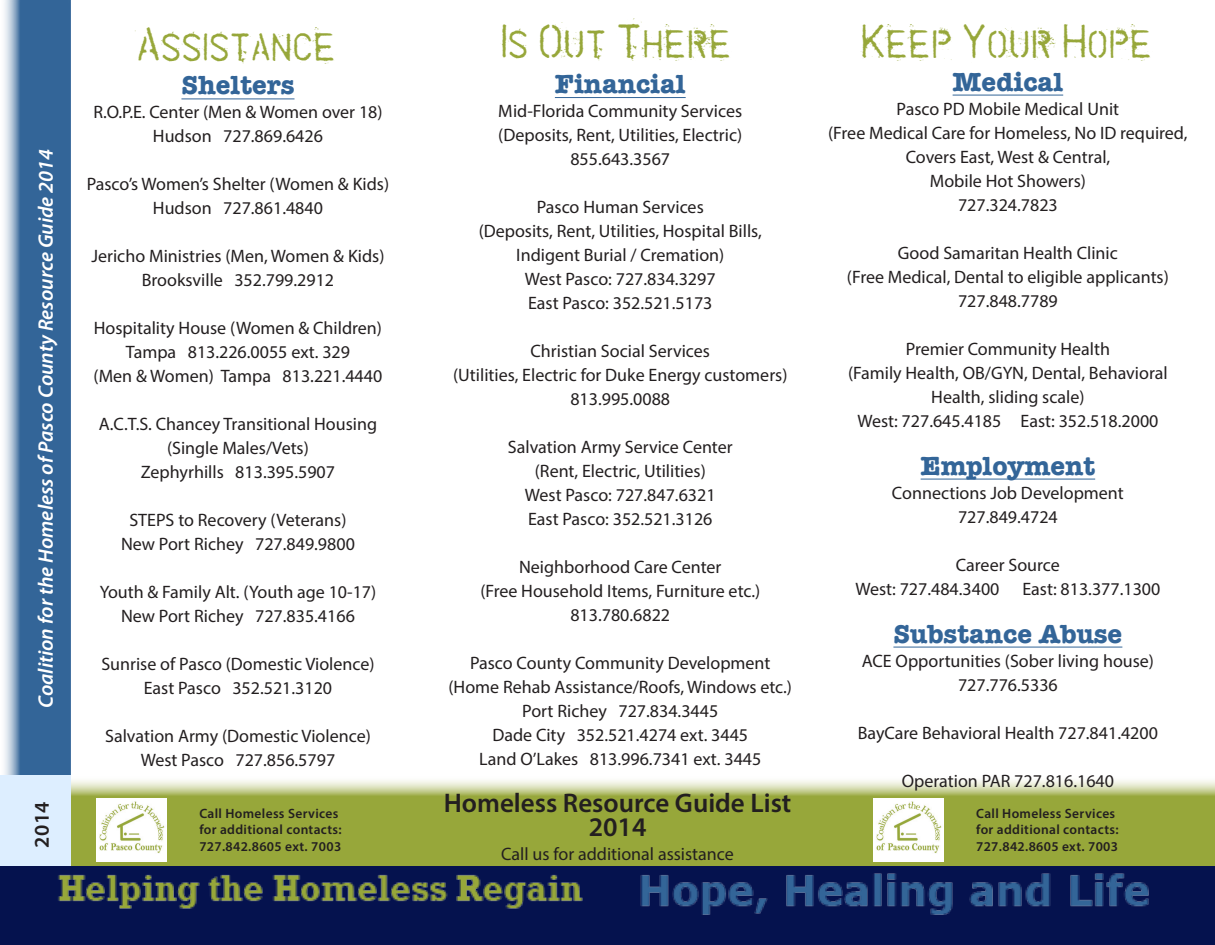
<style>
.page{position:relative;width:1215px;height:945px;background:#fff}
.page>*{position:absolute;margin:0;border:0;box-sizing:border-box;transform-origin:0 0}
.Title_Subhead{font:700 27px "American Typewriter";color:#336598}
.Title_Subhead-2{font:600 27px/24px "Myriad Pro";color:#231f20;text-align:center}
.Tagline{font:italic 600 21px "Myriad Pro";color:#fff}
.Head_1{font:600 21px "Myriad Pro";color:#231f20}
.Title_Subhead-3{font:19.5px "Cold Coffee";color:#97a73a}
.Title_Subhead-4{font:18px/24px "Myriad Pro";color:#231f20;text-align:center}
.Address{font:600 13.5px/16.5px "Myriad Pro";letter-spacing:.025em;color:#231f20}
</style>
<div class="page">
<div style="left:0;top:866px;width:1215px;height:79px;background:#05124e"></div>
<svg style="left:0;top:0;width:71px;height:776px;fill:#336598"></svg>
<svg style="left:71px;top:780px;width:1144px;height:86px;fill:#97a73a"></svg>
<div style="left:0;top:776px;width:71px;height:90px;background:#def"></div>
<hr style="left:555px;top:97px;width:131px;height:1px;background:#336598">
<hr style="left:953px;top:95px;width:110px;height:1px;background:#336598">
<hr style="left:921px;top:479px;width:174px;height:1px;background:#336598">
<hr style="left:893px;top:647px;width:229px;height:1px;background:#336598">
<hr style="left:181px;top:99px;width:114px;height:1px;background:#336598">
<img style="left:97px;top:799px;width:69px;height:54px">
<img style="left:874px;top:799px;width:69px;height:62px">
<img style="left:58px;top:853px;width:567px;height:56px">
<img style="left:609px;top:865px;width:576px;height:50px">
<p class="Tagline" style="left:32px;top:708px;width:561px;rotate:-90deg">Coalition for the Homeless of Pasco County Resource Guide 2014</p>
<p class="Head_1" style="left:28px;top:848px;width:48px;rotate:-90deg">2014</p>
<p class="Title_Subhead-3" style="left:137px;top:43px;width:201px">Assistance</p>
<p class="Title_Subhead-3" style="left:500px;top:39px;width:233px">Is Out There</p>
<p class="Title_Subhead-3" style="left:860px;top:39px;width:294px">Keep Your Hope</p>
<p class="Title_Subhead" style="left:181px;top:62px;width:115px">Shelters</p>
<p class="Title_Subhead-4" style="left:93px;top:100px;width:291px">R.O.P.E. Center (Men &amp; Women over 18)</p>
<p class="Title_Subhead-4" style="left:153px;top:124px;width:172px">Hudson 727.869.6426</p>
<p class="Title_Subhead-4" style="left:87px;top:172px;width:304px">Pasco’s Women’s Shelter (Women &amp; Kids)</p>
<p class="Title_Subhead-4" style="left:153px;top:196px;width:172px">Hudson 727.861.4840</p>
<p class="Title_Subhead-4" style="left:91px;top:244px;width:295px">Jericho Ministries (Men, Women &amp; Kids)</p>
<p class="Title_Subhead-4" style="left:142px;top:268px;width:194px">Brooksville 352.799.2912</p>
<p class="Title_Subhead-4" style="left:94px;top:316px;width:290px">Hospitality House (Women &amp; Children)</p>
<p class="Title_Subhead-4" style="left:126px;top:340px;width:226px">Tampa 813.226.0055 ext. 329</p>
<p class="Title_Subhead-4" style="left:94px;top:364px;width:290px">(Men &amp; Women) Tampa 813.221.4440</p>
<p class="Title_Subhead-4" style="left:99px;top:412px;width:280px">A.C.T.S. Chancey Transitional Housing (Single Males/Vets)</p>
<p class="Title_Subhead-4" style="left:141px;top:460px;width:196px">Zephyrhills 813.395.5907</p>
<p class="Title_Subhead-4" style="left:129px;top:508px;width:219px">STEPS to Recovery (Veterans)</p>
<p class="Title_Subhead-4" style="left:121px;top:532px;width:235px">New Port Richey 727.849.9800</p>
<p class="Title_Subhead-4" style="left:100px;top:580px;width:278px">Youth &amp; Family Alt. (Youth age 10-17)</p>
<p class="Title_Subhead-4" style="left:121px;top:604px;width:235px">New Port Richey 727.835.4166</p>
<p class="Title_Subhead-4" style="left:101px;top:652px;width:275px">Sunrise of Pasco (Domestic Violence)</p>
<p class="Title_Subhead-4" style="left:144px;top:676px;width:190px">East Pasco 352.521.3120</p>
<p class="Title_Subhead-4" style="left:105px;top:724px;width:267px">Salvation Army (Domestic Violence)</p>
<p class="Title_Subhead-4" style="left:141px;top:748px;width:196px">West Pasco 727.856.5797</p>
<p class="Address" style="left:199px;top:805px;width:144px">Call Homeless Services for additional contacts:</p>
<p class="Address" style="left:199px;top:838px;width:143px">727.842.8605 ext. 7003</p>
<p class="Title_Subhead" style="left:555px;top:61px;width:132px">Financial</p>
<p class="Title_Subhead-4" style="left:498px;top:99px;width:245px">Mid-Florida Community Services</p>
<p class="Title_Subhead-4" style="left:498px;top:123px;width:245px">(Deposits, Rent, Utilities, Electric)</p>
<p class="Title_Subhead-4" style="left:570px;top:147px;width:101px">855.643.3567</p>
<p class="Title_Subhead-4" style="left:537px;top:195px;width:169px">Pasco Human Services</p>
<p class="Title_Subhead-4" style="left:479px;top:219px;width:285px">(Deposits, Rent, Utilities, Hospital Bills,</p>
<p class="Title_Subhead-4" style="left:516px;top:243px;width:210px">Indigent Burial / Cremation)</p>
<p class="Title_Subhead-4" style="left:525px;top:267px;width:192px">West Pasco: 727.834.3297</p>
<p class="Title_Subhead-4" style="left:528px;top:291px;width:186px">East Pasco: 352.521.5173</p>
<p class="Title_Subhead-4" style="left:531px;top:339px;width:181px">Christian Social Services</p>
<p class="Title_Subhead-4" style="left:453px;top:363px;width:336px">(Utilities, Electric for Duke Energy customers)</p>
<p class="Title_Subhead-4" style="left:570px;top:387px;width:101px">813.995.0088</p>
<p class="Title_Subhead-4" style="left:508px;top:435px;width:226px">Salvation Army Service Center</p>
<p class="Title_Subhead-4" style="left:535px;top:459px;width:172px">(Rent, Electric, Utilities)</p>
<p class="Title_Subhead-4" style="left:525px;top:483px;width:192px">West Pasco: 727.847.6321</p>
<p class="Title_Subhead-4" style="left:528px;top:507px;width:186px">East Pasco: 352.521.3126</p>
<p class="Title_Subhead-4" style="left:519px;top:555px;width:204px">Neighborhood Care Center</p>
<p class="Title_Subhead-4" style="left:480px;top:579px;width:281px">(Free Household Items, Furniture etc.)</p>
<p class="Title_Subhead-4" style="left:570px;top:603px;width:101px">813.780.6822</p>
<p class="Title_Subhead-4" style="left:470px;top:651px;width:302px">Pasco County Community Development</p>
<p class="Title_Subhead-4" style="left:449px;top:675px;width:345px">(Home Rehab Assistance/Roofs, Windows etc.)</p>
<p class="Title_Subhead-4" style="left:522px;top:699px;width:197px">Port Richey 727.834.3445</p>
<p class="Title_Subhead-4" style="left:492px;top:723px;width:257px">Dade City 352.521.4274 ext. 3445</p>
<p class="Title_Subhead-4" style="left:479px;top:747px;width:284px">Land O’Lakes 813.996.7341 ext. 3445</p>
<p class="Title_Subhead-2" style="left:444px;top:790px;width:349px">Homeless Resource Guide List<br>2014</p>
<p class="Title_Subhead-4" style="left:501px;top:841px;width:234px">Call us for additional assistance</p>
<p class="Title_Subhead" style="left:953px;top:58px;width:112px">Medical</p>
<p class="Title_Subhead-4" style="left:897px;top:96px;width:224px">Pasco PD Mobile Medical Unit</p>
<p class="Title_Subhead-4" style="left:828px;top:120px;width:361px">(Free Medical Care for Homeless, No ID required,<br>Covers East, West &amp; Central,</p>
<p class="Title_Subhead-4" style="left:930px;top:168px;width:158px">Mobile Hot Showers)</p>
<p class="Title_Subhead-4" style="left:958px;top:192px;width:101px">727.324.7823</p>
<p class="Title_Subhead-4" style="left:898px;top:240px;width:221px">Good Samaritan Health Clinic</p>
<p class="Title_Subhead-4" style="left:847px;top:264px;width:323px">(Free Medical, Dental to eligible applicants)</p>
<p class="Title_Subhead-4" style="left:958px;top:288px;width:101px">727.848.7789</p>
<p class="Title_Subhead-4" style="left:906px;top:336px;width:206px">Premier Community Health</p>
<p class="Title_Subhead-4" style="left:848px;top:360px;width:321px">(Family Health, OB/GYN, Dental, Behavioral<br>Health, sliding scale)</p>
<p class="Title_Subhead-4" style="left:857px;top:408px;width:303px">West: 727.645.4185 East: 352.518.2000</p>
<p class="Title_Subhead" style="left:921px;top:442px;width:176px">Employment</p>
<p class="Title_Subhead-4" style="left:892px;top:480px;width:233px">Connections Job Development</p>
<p class="Title_Subhead-4" style="left:958px;top:504px;width:101px">727.849.4724</p>
<p class="Title_Subhead-4" style="left:956px;top:552px;width:105px">Career Source</p>
<p class="Title_Subhead-4" style="left:855px;top:576px;width:146px">West: 727.484.3400</p>
<p class="Title_Subhead-4" style="left:1022px;top:576px;width:139px">East: 813.377.1300</p>
<p class="Title_Subhead" style="left:893px;top:610px;width:230px">Substance Abuse</p>
<p class="Title_Subhead-4" style="left:862px;top:648px;width:294px">ACE Opportunities (Sober living house)</p>
<p class="Title_Subhead-4" style="left:958px;top:672px;width:101px">727.776.5336</p>
<p class="Title_Subhead-4" style="left:858px;top:720px;width:302px">BayCare Behavioral Health 727.841.4200</p>
<p class="Title_Subhead-4" style="left:902px;top:768px;width:214px">Operation PAR 727.816.1640</p>
<p class="Address" style="left:976px;top:805px;width:144px">Call Homeless Services for additional contacts:</p>
<p class="Address" style="left:976px;top:838px;width:143px">727.842.8605 ext. 7003</p>
</div>
